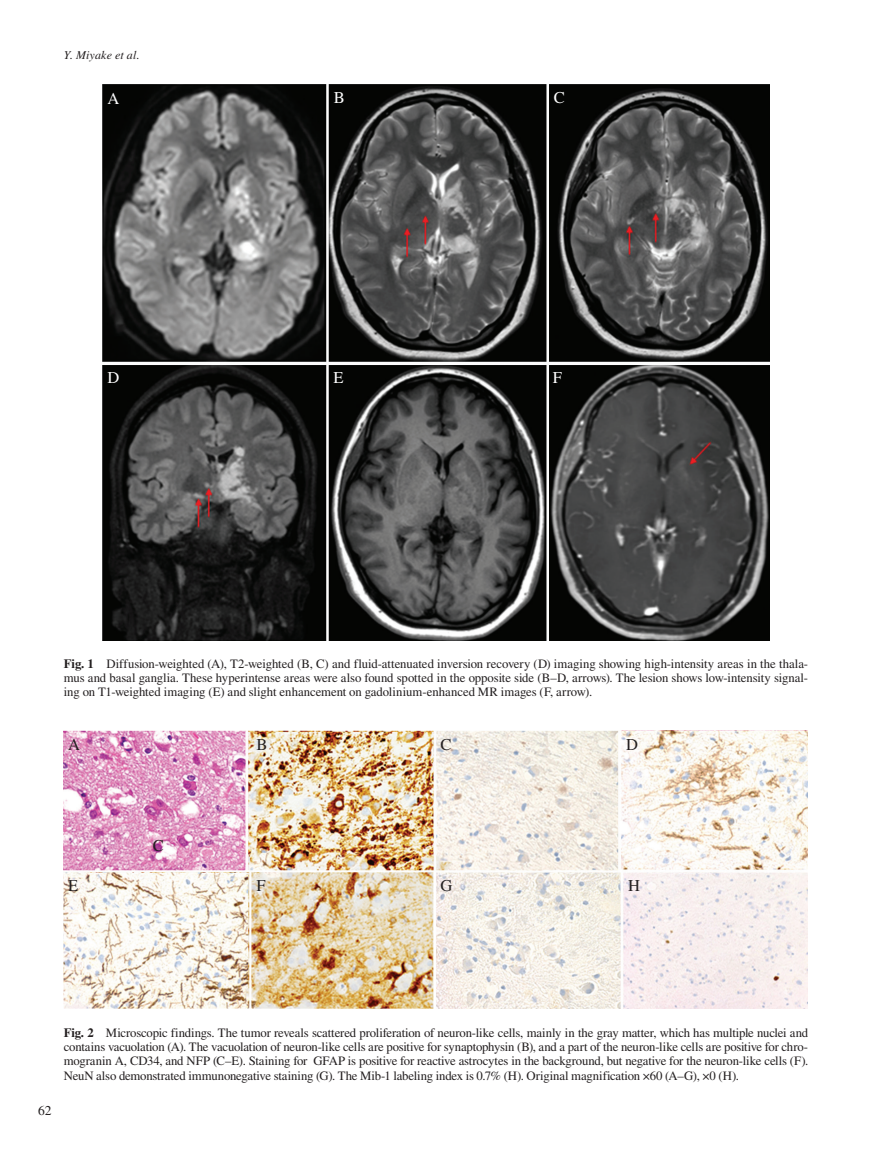
<style>
.page{position:relative;width:872px;height:1170px;background:#fff}
.page>*{position:absolute;margin:0;border:0;box-sizing:border-box;transform-origin:0 0}
.atcs18-FigLegend{font:16.5px "Times";color:#231f20}
.atcs18-FigLegend-2{font:16.5px "Times";color:#fff}
.目次偶数{font:13.5px "Times";color:#231f20}
.atcs18-FigLegend-3{font:12.75px/14.2px "Times";letter-spacing:-.005em;color:#231f20;text-align:justify}
.t1{font:italic 12px "Times";letter-spacing:.01em;color:#231f20}
.s1{font-weight:700}
</style>
<div class="page">
<img style="left:103px;top:85px;width:666px;height:555px">
<img style="left:64px;top:730px;width:743px;height:278px">
<p class="t1" style="left:64px;top:48px;width:78px">Y. Miyake et al.</p>
<p class="atcs18-FigLegend-2" style="left:108px;top:89px;width:13px">A</p>
<p class="atcs18-FigLegend-2" style="left:554px;top:88px;width:13px">C</p>
<p class="atcs18-FigLegend-2" style="left:334px;top:88px;width:13px">B</p>
<p class="atcs18-FigLegend-2" style="left:108px;top:368px;width:13px">D</p>
<p class="atcs18-FigLegend-2" style="left:333px;top:368px;width:12px">E</p>
<p class="atcs18-FigLegend-2" style="left:553px;top:368px;width:11px">F</p>
<p class="atcs18-FigLegend-3" style="left:64px;top:656px;width:746px"><span class="s1">Fig. 1</span> Diffusion-weighted (A), T2-weighted (B, C) and fluid-attenuated inversion recovery (D) imaging showing high-intensity areas in the thala&shy;mus and basal ganglia. These hyperintense areas were also found spotted in the opposite side (B–D, arrows). The lesion shows low-intensity signal&shy;ing on T1-weighted imaging (E) and slight enhancement on gadolinium-enhanced MR images (F, arrow).</p>
<p class="atcs18-FigLegend" style="left:68px;top:735px;width:13px">A</p>
<p class="atcs18-FigLegend" style="left:256px;top:735px;width:13px">B</p>
<p class="atcs18-FigLegend" style="left:153px;top:836px;width:13px">C</p>
<p class="atcs18-FigLegend" style="left:440px;top:735px;width:13px">C</p>
<p class="atcs18-FigLegend" style="left:626px;top:735px;width:13px">D</p>
<p class="atcs18-FigLegend" style="left:68px;top:875px;width:12px">E</p>
<p class="atcs18-FigLegend" style="left:256px;top:875px;width:11px">F</p>
<p class="atcs18-FigLegend" style="left:440px;top:875px;width:13px">G</p>
<p class="atcs18-FigLegend" style="left:628px;top:875px;width:13px">H</p>
<p class="目次偶数" style="left:38px;top:1102px;width:15px">62</p>
<p class="atcs18-FigLegend-3" style="left:64px;top:1025px;width:746px"><span class="s1">Fig. 2</span> Microscopic findings. The tumor reveals scattered proliferation of neuron-like cells, mainly in the gray matter, which has multiple nuclei and contains vacuolation (A). The vacuolation of neuron-like cells are positive for synaptophysin (B), and a part of the neuron-like cells are positive for chro&shy;mogranin A, CD34, and NFP (C–E). Staining for GFAP is positive for reactive astrocytes in the background, but negative for the neuron-like cells (F).<br>NeuN also demonstrated immunonegative staining (G). The Mib-1 labeling index is 0.7% (H). Original magnification ×60 (A–G), ×0 (H).</p>
</div>
